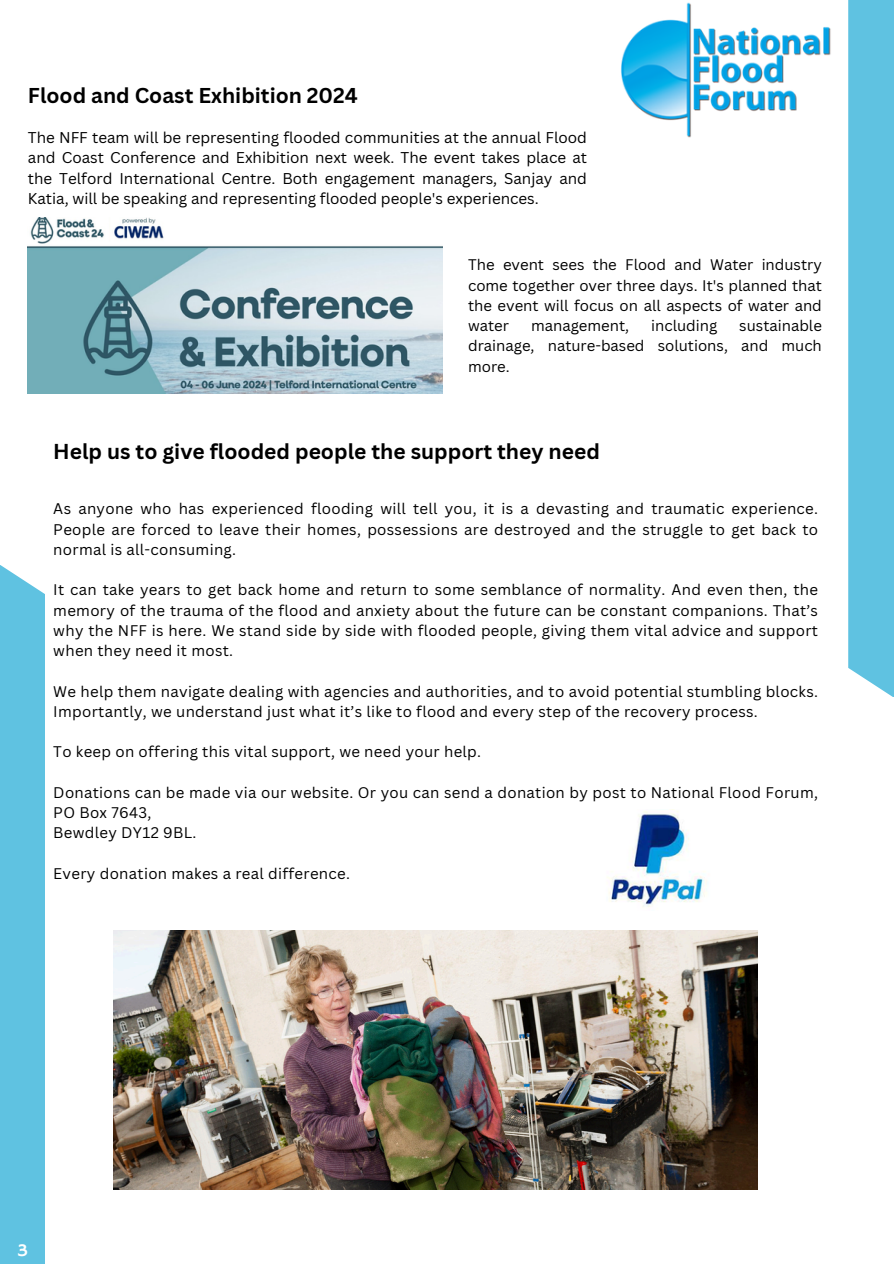
<style>
.page{position:relative;width:894px;height:1264px;background:#fff}
.page>*{position:absolute;margin:0;border:0;box-sizing:border-box;transform-origin:0 0}
.t1{font:700 21px "Canva Sans";color:#000}
.t2{font:700 20.85px "Canva Sans";color:#000}
.t3{font:18px "Hammersmith One";color:#fff}
.t4{font:15.15px/20.5px "Canva Sans";color:#000;text-align:justify}
.t5{font:15px/20.2px "Canva Sans";letter-spacing:.02em;color:#000;text-align:justify}
.t6{font:15px "Canva Sans";color:#000}
</style>
<div class="page">
<div style="left:0;top:565px;width:45px;height:698px;background:#5fc2e1"></div>
<div style="left:848px;top:0;width:45px;height:697px;background:#5fc2e1"></div>
<img style="left:621px;top:2px;width:210px;height:136px">
<img style="left:114px;top:930px;width:643px;height:259px">
<img style="left:607px;top:809px;width:100px;height:98px">
<img style="left:28px;top:217px;width:414px;height:176px">
<p class="t2" style="left:28px;top:81px;width:331px">Flood and Coast Exhibition 2024</p>
<p class="t4" style="left:28px;top:127px;width:560px">The NFF team will be representing flooded communities at the annual Flood and Coast Conference and Exhibition next week. The event takes place at the Telford International Centre. Both engagement managers, Sanjay and Katia, will be speaking and representing flooded people's experiences.</p>
<p class="t5" style="left:468px;top:254px;width:355px">The event sees the Flood and Water industry come together over three days. It's planned that the event will focus on all aspects of water and water</p>
<p class="t5" style="left:468px;top:315px;width:355px;text-indent:271px">sustainable drainage, nature-based solutions, and much more.</p>
<p class="t6" style="left:531px;top:315px;width:99px">management,</p>
<p class="t6" style="left:651px;top:315px;width:68px">including</p>
<p class="t1" style="left:53px;top:437px;width:548px">Help us to give flooded people the support they need</p>
<p class="t5" style="left:53px;top:498px;width:766px">As anyone who has experienced flooding will tell you, it is a devasting and traumatic experience.<br>People are forced to leave their homes, possessions are destroyed and the struggle to get back to normal is all-consuming.</p>
<p class="t5" style="left:53px;top:579px;width:766px">It can take years to get back home and return to some semblance of normality. And even then, the memory of the trauma of the flood and anxiety about the future can be constant companions. That’s why the NFF is here. We stand side by side with flooded people, giving them vital advice and support when they need it most.</p>
<p class="t5" style="left:53px;top:680px;width:766px">We help them navigate dealing with agencies and authorities, and to avoid potential stumbling blocks.<br>Importantly, we understand just what it’s like to flood and every step of the recovery process.</p>
<p class="t5" style="left:53px;top:741px;width:429px">To keep on offering this vital support, we need your help.</p>
<h1 class="t5" style="left:53px;top:782px;width:766px">Donations can be made via our website. Or you can send a donation by post to National Flood Forum,<br>PO Box 7643,</h1>
<p class="t5" style="left:53px;top:822px;width:145px">Bewdley DY12 9BL.</p>
<p class="t5" style="left:53px;top:863px;width:298px">Every donation makes a real difference.</p>
<p class="t3" style="left:17px;top:1239px;width:12px">3</p>
</div>
